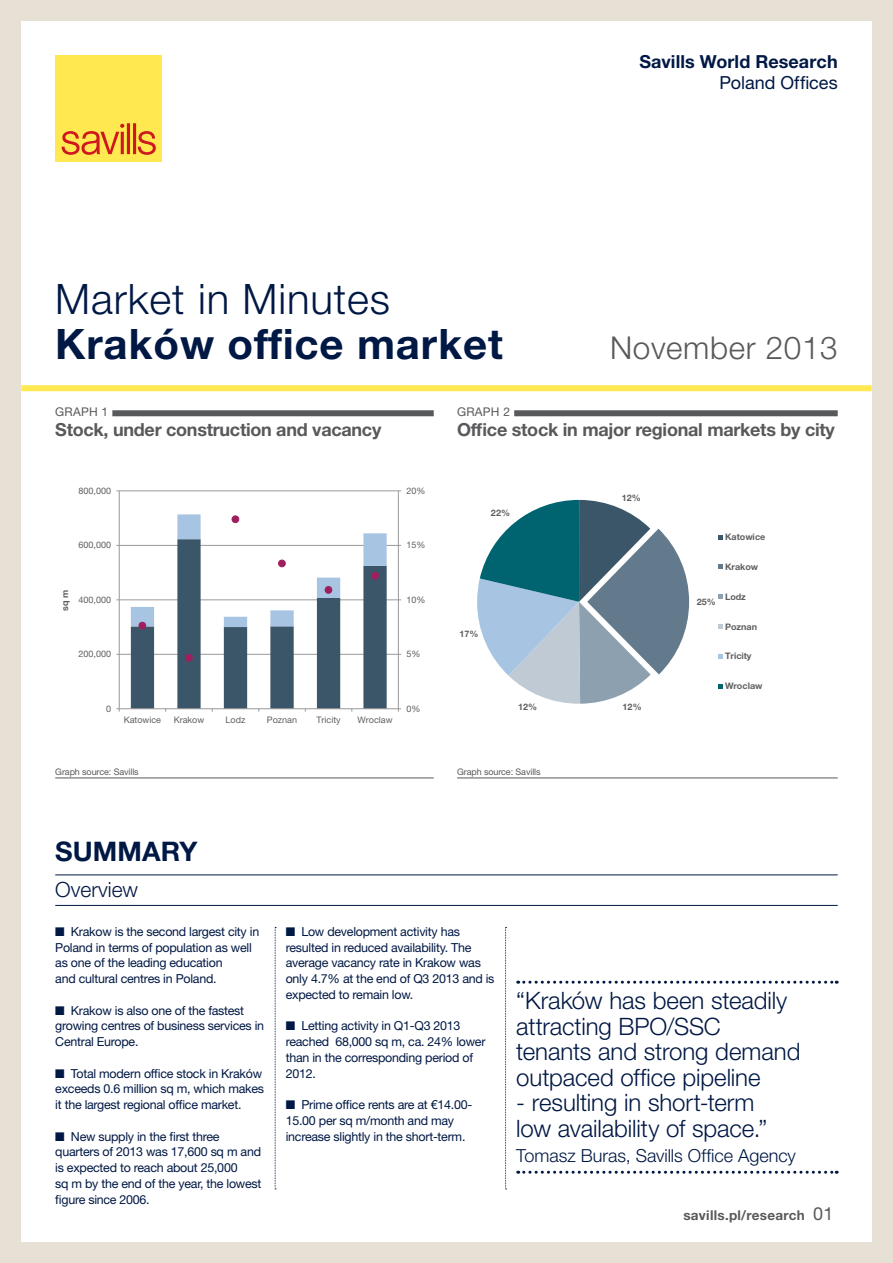
<style>
.page{position:relative;width:893px;height:1263px;background:#e7e1d5}
.page>*{position:absolute;margin:0;border:0;box-sizing:border-box;transform-origin:0 0}
.t1{font:700 42px "Helvetica Neue LT Std";letter-spacing:.02em;color:#001844}
.t2{font:300 42px "Helvetica Neue LT Std";letter-spacing:.02em;color:#001844}
.t3{font:300 31.5px "Helvetica Neue LT Std";letter-spacing:.02em;color:#58595b}
.t4{font:700 27px "Helvetica Neue LT Std";letter-spacing:.005em;color:#001844}
.t5{font:300 24px/25.5px "Helvetica Neue LT Std";letter-spacing:-.005em;color:#001844}
.t6{font:300 21px "Helvetica Neue LT Std";color:#001844}
.t7{font:700 18px "Helvetica Neue LT Std";letter-spacing:-.015em;color:#58595b}
.t8{font:300 18px "Helvetica Neue LT Std";color:#001844}
.t9{font:700 18px "Helvetica Neue LT Std";letter-spacing:.005em;color:#001844}
.t10{font:18px "Helvetica Neue LT Std";color:#001844}
.t11{font:700 13.5px "Helvetica Neue LT Std";letter-spacing:.02em;color:#58595b}
.t12{font:12.45px/15.8px "Helvetica Neue LT Std";letter-spacing:-.02em;color:#001844}
.t13{font:12px "Helvetica Neue LT Std";letter-spacing:.02em;color:#58595b}
.t14{font:9px "Helvetica Neue LT Std";color:#5f5f5f}
.t15{font:700 9px "Helvetica Neue LT Std";color:#5f5f5f}
.t16{font:9px "Helvetica Neue LT Std";letter-spacing:-.01em;color:#58595b}
.s1{font-weight:400;font-size:18px}
</style>
<div class="page">
<div style="left:21px;top:21px;width:851px;height:1221px;background:#fff"></div>
<div style="left:55px;top:55px;width:107px;height:107px;background:#ffe850"></div>
<svg style="left:62px;top:123px;width:94px;height:32px"></svg>
<div style="left:21px;top:385px;width:851px;height:6px;background:#ffe850"></div>
<hr style="left:55px;top:874px;width:783px;height:1px;background:#001844">
<hr style="left:55px;top:905px;width:783px;height:1px;background:#001844">
<svg style="left:275px;top:927px;width:1px;height:262px"></svg>
<svg style="left:505px;top:927px;width:2px;height:262px"></svg>
<svg style="left:518px;top:981px;width:319px;height:3px"></svg>
<svg style="left:518px;top:1171px;width:319px;height:3px"></svg>
<hr style="left:55px;top:777px;width:379px;height:1px;background:#58595b">
<hr style="left:457px;top:777px;width:381px;height:1px;background:#58595b">
<div style="left:112px;top:410px;width:322px;height:6px;background:#58595b"></div>
<div style="left:514px;top:410px;width:324px;height:6px;background:#58595b"></div>
<hr style="left:119px;top:654px;width:279px;height:1px;background:#999">
<hr style="left:119px;top:600px;width:279px;height:1px;background:#999">
<hr style="left:119px;top:545px;width:279px;height:1px;background:#999">
<hr style="left:119px;top:491px;width:279px;height:1px;background:#999">
<hr style="left:398px;top:491px;width:1px;height:218px;background:#999">
<hr style="left:119px;top:491px;width:1px;height:218px;background:#999">
<hr style="left:119px;top:708px;width:279px;height:1px;background:#999">
<svg style="left:116px;top:708px;width:4px;height:4px"></svg>
<svg style="left:131px;top:514px;width:256px;height:198px"></svg>
<div style="left:139px;top:622px;width:7px;height:7px;background:#9e1f5e;border-radius:50%"></div>
<div style="left:139px;top:622px;width:7px;height:7px;border:1px solid #9e1f5e;border-radius:50%"></div>
<div style="left:185px;top:654px;width:7px;height:7px;background:#9e1f5e;border-radius:50%"></div>
<div style="left:185px;top:654px;width:8px;height:7px;border:1px solid #9e1f5e;border-radius:50%"></div>
<div style="left:232px;top:516px;width:7px;height:7px;background:#9e1f5e;border-radius:50%"></div>
<div style="left:232px;top:516px;width:7px;height:7px;border:1px solid #9e1f5e;border-radius:50%"></div>
<div style="left:279px;top:560px;width:6px;height:7px;background:#9e1f5e;border-radius:50%"></div>
<div style="left:278px;top:560px;width:8px;height:7px;border:1px solid #9e1f5e;border-radius:50%"></div>
<div style="left:325px;top:586px;width:7px;height:7px;background:#9e1f5e;border-radius:50%"></div>
<div style="left:325px;top:586px;width:7px;height:7px;border:1px solid #9e1f5e;border-radius:50%"></div>
<div style="left:372px;top:572px;width:6px;height:7px;background:#9e1f5e;border-radius:50%"></div>
<div style="left:371px;top:572px;width:8px;height:7px;border:1px solid #9e1f5e;border-radius:50%"></div>
<svg style="left:477px;top:500px;width:212px;height:204px"></svg>
<svg style="left:718px;top:535px;width:5px;height:4px"></svg>
<svg style="left:718px;top:564px;width:5px;height:5px"></svg>
<svg style="left:718px;top:594px;width:5px;height:5px"></svg>
<svg style="left:718px;top:624px;width:5px;height:5px"></svg>
<svg style="left:718px;top:654px;width:5px;height:5px"></svg>
<svg style="left:718px;top:684px;width:5px;height:5px"></svg>
<h3 class="t9" style="left:639px;top:51px;width:200px">Savills World Research</h3>
<h3 class="t10" style="left:720px;top:72px;width:120px">Poland Offices</h3>
<h1 class="t2" style="left:55px;top:274px;width:336px">Market in Minutes</h1>
<h1 class="t1" style="left:55px;top:318px;width:449px">Kraków office market</h1>
<h2 class="t3" style="left:610px;top:329px;width:229px">November 2013</h2>
<p class="t13" style="left:55px;top:405px;width:54px">graph 1</p>
<h3 class="t7" style="left:55px;top:419px;width:328px">Stock, under construction and vacancy</h3>
<p class="t13" style="left:457px;top:405px;width:54px">graph 2</p>
<h3 class="t7" style="left:457px;top:419px;width:379px">Office stock in major regional markets by city</h3>
<p class="t14" style="left:79px;top:485px;width:34px">800,000</p>
<p class="t14" style="left:406px;top:485px;width:20px">20%</p>
<p class="t15" style="left:622px;top:492px;width:21px">12%</p>
<p class="t15" style="left:491px;top:507px;width:21px">22%</p>
<p class="t14" style="left:79px;top:540px;width:34px">600,000</p>
<p class="t15" style="left:59px;top:611px;width:23px;rotate:-90deg">sq m</p>
<p class="t14" style="left:79px;top:594px;width:34px">400,000</p>
<p class="t14" style="left:79px;top:649px;width:34px">200,000</p>
<p class="t14" style="left:406px;top:540px;width:20px">15%</p>
<p class="t14" style="left:406px;top:594px;width:20px">10%</p>
<p class="t14" style="left:406px;top:649px;width:16px">5%</p>
<p class="t15" style="left:459px;top:629px;width:21px">17%</p>
<p class="t15" style="left:697px;top:596px;width:21px">25%</p>
<p class="t15" style="left:725px;top:531px;width:42px">Katowice</p>
<p class="t15" style="left:725px;top:561px;width:35px">Krakow</p>
<p class="t15" style="left:725px;top:591px;width:22px">Lodz</p>
<p class="t15" style="left:725px;top:621px;width:33px">Poznan</p>
<p class="t15" style="left:725px;top:651px;width:28px">Tricity</p>
<p class="t15" style="left:725px;top:680px;width:39px">Wroclaw</p>
<p class="t14" style="left:106px;top:703px;width:7px">0</p>
<p class="t14" style="left:406px;top:703px;width:16px">0%</p>
<p class="t15" style="left:518px;top:702px;width:21px">12%</p>
<p class="t15" style="left:623px;top:701px;width:21px">12%</p>
<p class="t14" style="left:124px;top:714px;width:39px">Katowice</p>
<p class="t14" style="left:174px;top:714px;width:32px">Krakow</p>
<p class="t14" style="left:226px;top:714px;width:21px">Lodz</p>
<p class="t14" style="left:267px;top:714px;width:32px">Poznan</p>
<p class="t14" style="left:316px;top:714px;width:26px">Tricity</p>
<p class="t14" style="left:358px;top:714px;width:36px">Wroclaw</p>
<p class="t16" style="left:55px;top:766px;width:85px">Graph source: Savills</p>
<p class="t16" style="left:457px;top:766px;width:85px">Graph source: Savills</p>
<h3 class="t4" style="left:55px;top:835px;width:144px">SUMMARY</h3>
<h3 class="t6" style="left:55px;top:876px;width:84px">Overview</h3>
<p class="t12" style="left:55px;top:923px;width:205px">■ Krakow is the second largest city in Poland in terms of population as well as one of the leading education<br>and cultural centres in Poland.</p>
<p class="t12" style="left:55px;top:1002px;width:210px">■ Krakow is also one of the fastest growing centres of business services in<br>Central Europe.</p>
<p class="t12" style="left:55px;top:1065px;width:210px">■ Total modern office stock in Kraków exceeds 0.6 million sq m, which makes it the largest regional office market.</p>
<p class="t12" style="left:55px;top:1128px;width:208px">■ New supply in the first three quarters of 2013 was 17,600 sq m and is expected to reach about 25,000<br>sq m by the end of the year, the lowest figure since 2006.</p>
<p class="t12" style="left:286px;top:923px;width:210px">■ Low development activity has resulted in reduced availability. The average vacancy rate in Krakow was only 4.7% at the end of Q3 2013 and is expected to remain low.</p>
<p class="t12" style="left:286px;top:1018px;width:201px">■ Letting activity in Q1-Q3 2013 reached 68,000 sq m, ca. 24% lower than in the corresponding period of<br>2012.</p>
<p class="t12" style="left:286px;top:1097px;width:188px">■ Prime office rents are at €14.00-<br>15.00 per sq m/month and may increase slightly in the short-term.</p>
<h3 class="t5" style="left:516px;top:987px;width:286px">“Kraków has been steadily attracting BPO/SSC tenants and strong demand outpaced office pipeline</h3>
<h3 class="t5" style="left:516px;top:1089px;width:253px">- resulting in short-term low availability of space.”</h3>
<h3 class="t8" style="left:516px;top:1145px;width:281px">Tomasz Buras, Savills Office Agency</h3>
<p class="t11" style="left:683px;top:1207px;width:152px">savills.pl/research <span class="s1">01</span></p>
</div>
